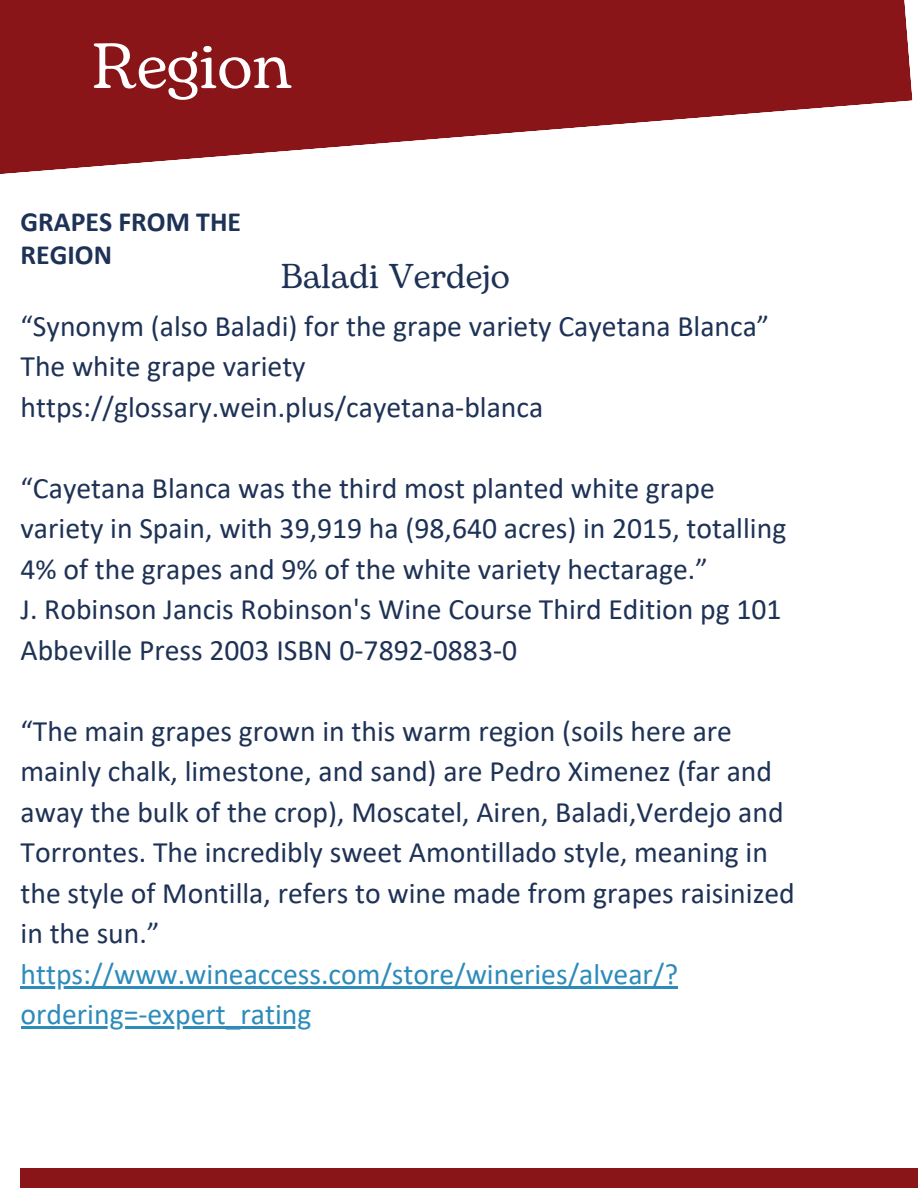
<style>
.page{position:relative;width:918px;height:1188px;background:#fff}
.page>*{position:absolute;margin:0;border:0;box-sizing:border-box;transform-origin:0 0}
.t1{font:63.45px "Bogart";color:#fff}
.t2{font:34.35px "Bogart";color:#1e3256}
.t3{font:29.7px/40.5px "Calibri";color:#1e3256}
.t4{font:29.7px/40.5px "Calibri";color:#2d8bba}
.t5{font:700 27.75px/32.7px "Calibri";color:#1e3256}
</style>
<div class="page">
<svg style="left:0;top:0;width:913px;height:174px;fill:#891519"></svg>
<hr style="left:21px;top:986px;width:657px;height:2px;background:#2d8bba">
<hr style="left:21px;top:1027px;width:291px;height:2px;background:#2d8bba">
<div style="left:21px;top:1168px;width:897px;height:20px;background:#891519"></div>
<p class="t1" style="left:92px;top:21px;width:201px">Region</p>
<p class="t5" style="left:21px;top:208px;width:222px">GRAPES FROM THE<br>REGION</p>
<p class="t2" style="left:281px;top:252px;width:231px">Baladi Verdejo</p>
<p class="t3" style="left:21px;top:308px;width:750px">“Synonym (also Baladi) for the grape variety Cayetana Blanca”</p>
<p class="t3" style="left:21px;top:349px;width:287px">The white grape variety</p>
<p class="t3" style="left:21px;top:389px;width:524px">https://glossary.wein.plus/cayetana-blanca</p>
<p class="t3" style="left:21px;top:470px;width:767px">“Cayetana Blanca was the third most planted white grape variety in Spain, with 39,919 ha (98,640 acres) in 2015, totalling<br>4% of the grapes and 9% of the white variety hectarage.”</p>
<p class="t3" style="left:21px;top:592px;width:762px">J. Robinson Jancis Robinson's Wine Course Third Edition pg 101<br>Abbeville Press 2003 ISBN 0-7892-0883-0</p>
<p class="t3" style="left:21px;top:713px;width:776px">“The main grapes grown in this warm region (soils here are mainly chalk, limestone, and sand) are Pedro Ximenez (far and away the bulk of the crop), Moscatel, Airen, Baladi,Verdejo and Torrontes. The incredibly sweet Amontillado style, meaning in the style of Montilla, refers to wine made from grapes raisinized in the sun.”</p>
<p class="t4" style="left:21px;top:956px;width:659px">https://www.wineaccess.com/store/wineries/alvear/? ordering=-expert_rating</p>
</div>
